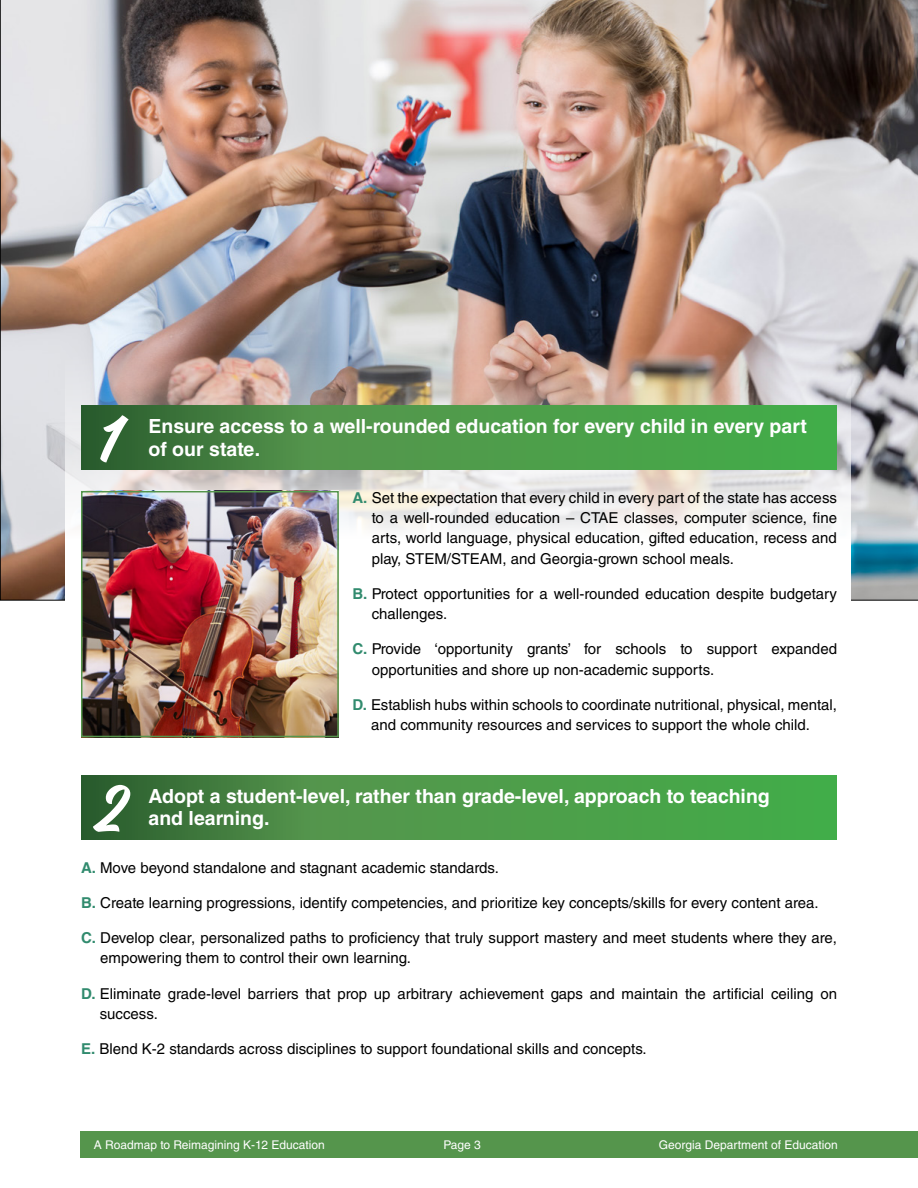
<style>
.page{position:relative;width:918px;height:1188px;background:#fff}
.page>*{position:absolute;margin:0;border:0;box-sizing:border-box;transform-origin:0 0}
.t1{font:72px "Fresty Script";color:#fff}
.t2{font:700 19.5px/22.5px "Helvetica LT Std";color:#fff}
.t3{font:15px/20.2px "Helvetica LT Std";color:#000}
.t4{font:12px "Helvetica LT Std";color:#fff}
.s1{font-weight:700;color:#318b6e}
</style>
<div class="page">
<img style="left:0;top:0;width:918px;height:600px">
<img style="left:65px;top:354px;width:785px;height:246px">
<svg style="left:81px;top:406px;width:756px;height:64px;background:#469345"></svg>
<svg style="left:81px;top:775px;width:756px;height:64px;background:#469345"></svg>
<img style="left:84px;top:494px;width:252px;height:240px">
<div style="left:81px;top:491px;width:258px;height:246px;border:2px solid #55954c"></div>
<div style="left:80px;top:1131px;width:838px;height:26px;background:#55954c"></div>
<h1 class="t1" style="left:100px;top:408px;width:19px">1</h1>
<h2 class="t2" style="left:148px;top:415px;width:660px">Ensure access to a well-rounded education for every child in every part of our state.</h2>
<p class="t3" style="left:372px;top:487px;width:467px;text-align:justify;text-indent:-19px"><span class="s1">A.</span> Set the expectation that every child in every part of the state has access to a well-rounded education – CTAE classes, computer science, fine arts, world language, physical education, gifted education, recess and play, STEM/STEAM, and Georgia-grown school meals.</p>
<p class="t3" style="left:372px;top:583px;width:467px;text-indent:-19px"><span class="s1">B.</span> Protect opportunities for a well-rounded education despite budgetary challenges.</p>
<p class="t3" style="left:372px;top:639px;width:467px;text-indent:-19px"><span class="s1">C.</span> Provide ‘opportunity grants’ for schools to support expanded opportunities and shore up non-academic supports.</p>
<p class="t3" style="left:352px;top:694px;width:486px;text-align:center"><span class="s1">D.</span> Establish hubs within schools to coordinate nutritional, physical, mental, and community resources and services to support the whole child.</p>
<h1 class="t1" style="left:93px;top:777px;width:34px">2</h1>
<h2 class="t2" style="left:148px;top:784px;width:623px">Adopt a student-level, rather than grade-level, approach to teaching and learning.</h2>
<p class="t3" style="left:81px;top:857px;width:420px"><span class="s1">A.</span> Move beyond standalone and stagnant academic standards.</p>
<p class="t3" style="left:81px;top:892px;width:739px"><span class="s1">B.</span> Create learning progressions, identify competencies, and prioritize key concepts/skills for every content area.</p>
<p class="t3" style="left:100px;top:928px;width:738px;text-indent:-19px"><span class="s1">C.</span> Develop clear, personalized paths to proficiency that truly support mastery and meet students where they are, empowering them to control their own learning.</p>
<p class="t3" style="left:100px;top:983px;width:739px;text-indent:-19px"><span class="s1">D.</span> Eliminate grade-level barriers that prop up arbitrary achievement gaps and maintain the artificial ceiling on success.</p>
<p class="t3" style="left:81px;top:1039px;width:567px"><span class="s1">E.</span> Blend K-2 standards across disciplines to support foundational skills and concepts.</p>
<p class="t4" style="left:94px;top:1137px;width:232px">A Roadmap to Reimagining K-12 Education</p>
<p class="t4" style="left:443px;top:1137px;width:39px">Page 3</p>
<p class="t4" style="left:659px;top:1137px;width:180px">Georgia Department of Education</p>
</div>
